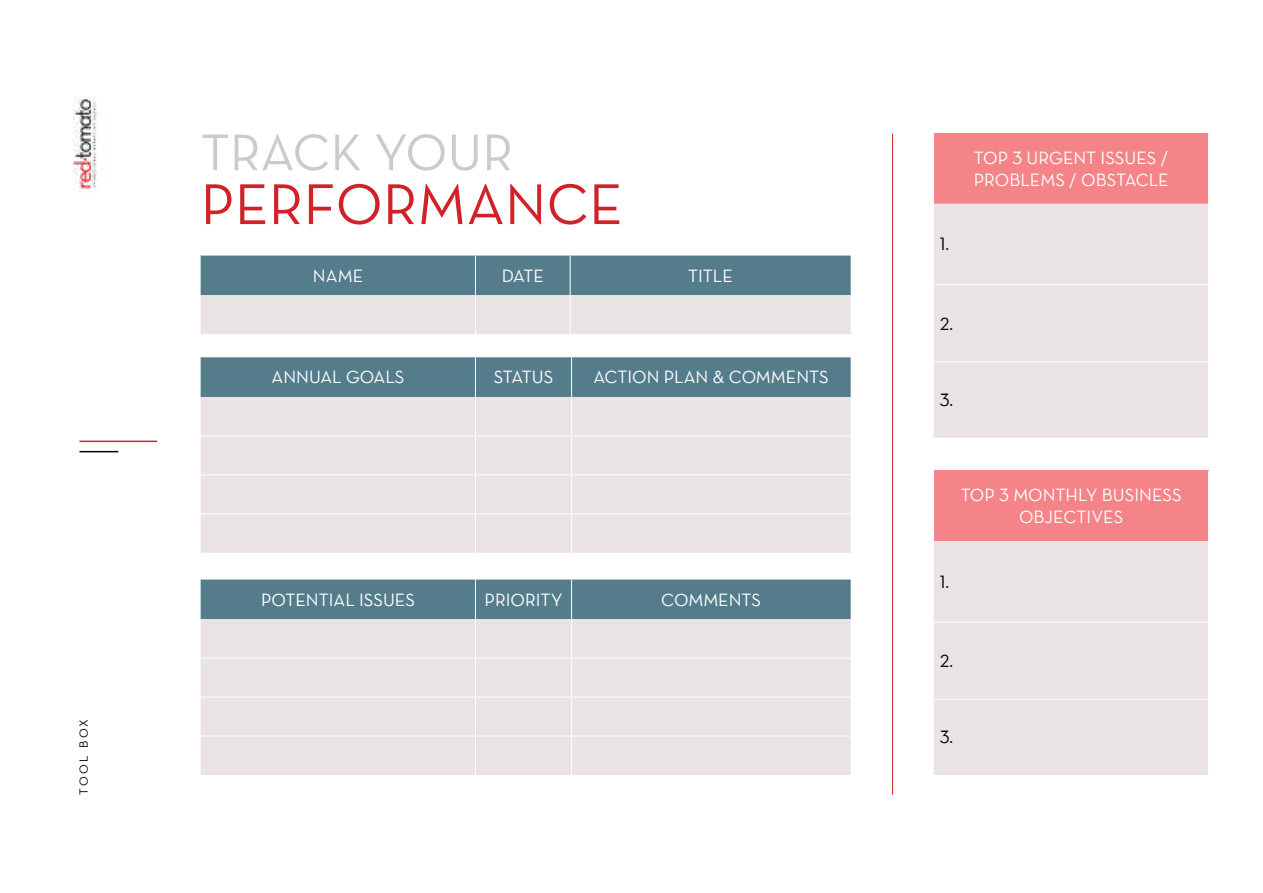
<style>
.page{position:relative;width:1263px;height:893px;background:#fff}
.page>*{position:absolute;margin:0;border:0;box-sizing:border-box;transform-origin:0 0}
.t1{font:58.35px "Neutra Text Book Alt";color:#d12229}
.t2{font:52.35px "Neutra Text Book Alt";color:#cccaca}
.t3{font:18px/21.6px "Neutra Text Book Alt";color:#fff}
.t4{font:18px "Neutra Text Book Alt";color:#000}
.t5{font:12px "Neutra Text Book Alt";letter-spacing:.2em;color:#000}
</style>
<div class="page">
<img style="left:73px;top:97px;width:24px;height:94px">
<hr style="left:80px;top:441px;width:77px;height:1px;background:#d12229">
<hr style="left:80px;top:451px;width:38px;height:1px;background:#000">
<svg style="left:201px;top:256px;width:650px;height:78px;background:#9eafb7"></svg>
<hr style="left:475px;top:295px;width:1px;height:39px;background:#fff">
<hr style="left:570px;top:295px;width:1px;height:39px;background:#fff">
<hr style="left:475px;top:256px;width:1px;height:39px;background:#fff">
<hr style="left:570px;top:256px;width:1px;height:39px;background:#fff">
<div style="left:934px;top:134px;width:274px;height:70px;background:#f48488"></div>
<div style="left:934px;top:204px;width:274px;height:234px;background:#e9e3e4"></div>
<hr style="left:934px;top:284px;width:275px;height:1px;background:#fff">
<hr style="left:934px;top:361px;width:275px;height:1px;background:#fff">
<div style="left:934px;top:471px;width:274px;height:70px;background:#f48488"></div>
<div style="left:934px;top:541px;width:274px;height:234px;background:#e9e3e4"></div>
<hr style="left:934px;top:622px;width:275px;height:1px;background:#fff">
<hr style="left:934px;top:699px;width:275px;height:1px;background:#fff">
<div style="left:201px;top:357px;width:650px;height:40px;background:#557c8b"></div>
<div style="left:201px;top:397px;width:650px;height:156px;background:#e9e3e4"></div>
<hr style="left:475px;top:397px;width:1px;height:38px;background:#fff">
<hr style="left:571px;top:397px;width:1px;height:38px;background:#fff">
<hr style="left:475px;top:436px;width:1px;height:38px;background:#fff">
<hr style="left:571px;top:436px;width:1px;height:38px;background:#fff">
<hr style="left:475px;top:475px;width:1px;height:38px;background:#fff">
<hr style="left:571px;top:475px;width:1px;height:38px;background:#fff">
<hr style="left:475px;top:514px;width:1px;height:39px;background:#fff">
<hr style="left:571px;top:514px;width:1px;height:39px;background:#fff">
<hr style="left:201px;top:435px;width:274px;height:1px;background:#fff">
<hr style="left:475px;top:435px;width:97px;height:1px;background:#fff">
<hr style="left:572px;top:435px;width:279px;height:1px;background:#fff">
<hr style="left:201px;top:474px;width:274px;height:1px;background:#fff">
<hr style="left:475px;top:474px;width:97px;height:1px;background:#fff">
<hr style="left:572px;top:474px;width:279px;height:1px;background:#fff">
<hr style="left:201px;top:513px;width:274px;height:1px;background:#fff">
<hr style="left:475px;top:513px;width:97px;height:1px;background:#fff">
<hr style="left:572px;top:513px;width:279px;height:1px;background:#fff">
<hr style="left:475px;top:357px;width:1px;height:40px;background:#fff">
<hr style="left:571px;top:357px;width:1px;height:40px;background:#fff">
<div style="left:201px;top:580px;width:650px;height:39px;background:#557c8b"></div>
<div style="left:201px;top:619px;width:650px;height:156px;background:#e9e3e4"></div>
<hr style="left:475px;top:619px;width:1px;height:39px;background:#fff">
<hr style="left:571px;top:619px;width:1px;height:39px;background:#fff">
<hr style="left:475px;top:658px;width:1px;height:39px;background:#fff">
<hr style="left:571px;top:658px;width:1px;height:39px;background:#fff">
<hr style="left:475px;top:697px;width:1px;height:39px;background:#fff">
<hr style="left:571px;top:697px;width:1px;height:39px;background:#fff">
<hr style="left:475px;top:736px;width:1px;height:39px;background:#fff">
<hr style="left:571px;top:736px;width:1px;height:39px;background:#fff">
<hr style="left:201px;top:658px;width:274px;height:1px;background:#fff">
<hr style="left:475px;top:658px;width:97px;height:1px;background:#fff">
<hr style="left:572px;top:658px;width:279px;height:1px;background:#fff">
<hr style="left:201px;top:697px;width:274px;height:1px;background:#fff">
<hr style="left:475px;top:697px;width:97px;height:1px;background:#fff">
<hr style="left:572px;top:697px;width:279px;height:1px;background:#fff">
<hr style="left:201px;top:736px;width:274px;height:1px;background:#fff">
<hr style="left:475px;top:736px;width:97px;height:1px;background:#fff">
<hr style="left:572px;top:736px;width:279px;height:1px;background:#fff">
<hr style="left:475px;top:580px;width:1px;height:39px;background:#fff">
<hr style="left:571px;top:580px;width:1px;height:39px;background:#fff">
<hr style="left:892px;top:134px;width:1px;height:661px;background:#d12229">
<p class="t5" style="left:77px;top:795px;width:77px;rotate:-90deg">TOOL BOX</p>
<h2 class="t2" style="left:201px;top:132px;width:314px">TRACK YOUR</h2>
<h1 class="t1" style="left:201px;top:181px;width:424px">PERFORMANCE</h1>
<p class="t3" style="left:313px;top:266px;width:52px">NAME</p>
<p class="t3" style="left:502px;top:266px;width:44px">DATE</p>
<p class="t3" style="left:688px;top:266px;width:46px">TITLE</p>
<p class="t3" style="left:272px;top:368px;width:134px">ANNUAL GOALS</p>
<p class="t3" style="left:494px;top:368px;width:61px">STATUS</p>
<p class="t3" style="left:593px;top:368px;width:237px">ACTION PLAN &amp; COMMENTS</p>
<p class="t3" style="left:261px;top:590px;width:155px">POTENTIAL ISSUES</p>
<p class="t3" style="left:484px;top:590px;width:80px">PRIORITY</p>
<p class="t3" style="left:661px;top:590px;width:102px">COMMENTS</p>
<p class="t4" style="left:940px;top:237px;width:11px">1.</p>
<p class="t3" style="left:974px;top:147px;width:196px">TOP 3 URGENT ISSUES /<br>PROBLEMS / OBSTACLE</p>
<p class="t4" style="left:940px;top:316px;width:15px">2.</p>
<p class="t4" style="left:940px;top:393px;width:15px">3.</p>
<p class="t3" style="left:961px;top:486px;width:222px;text-align:center">TOP 3 MONTHLY BUSINESS<br>OBJECTIVES</p>
<p class="t4" style="left:940px;top:575px;width:11px">1.</p>
<p class="t4" style="left:940px;top:654px;width:15px">2.</p>
<p class="t4" style="left:940px;top:730px;width:15px">3.</p>
</div>
